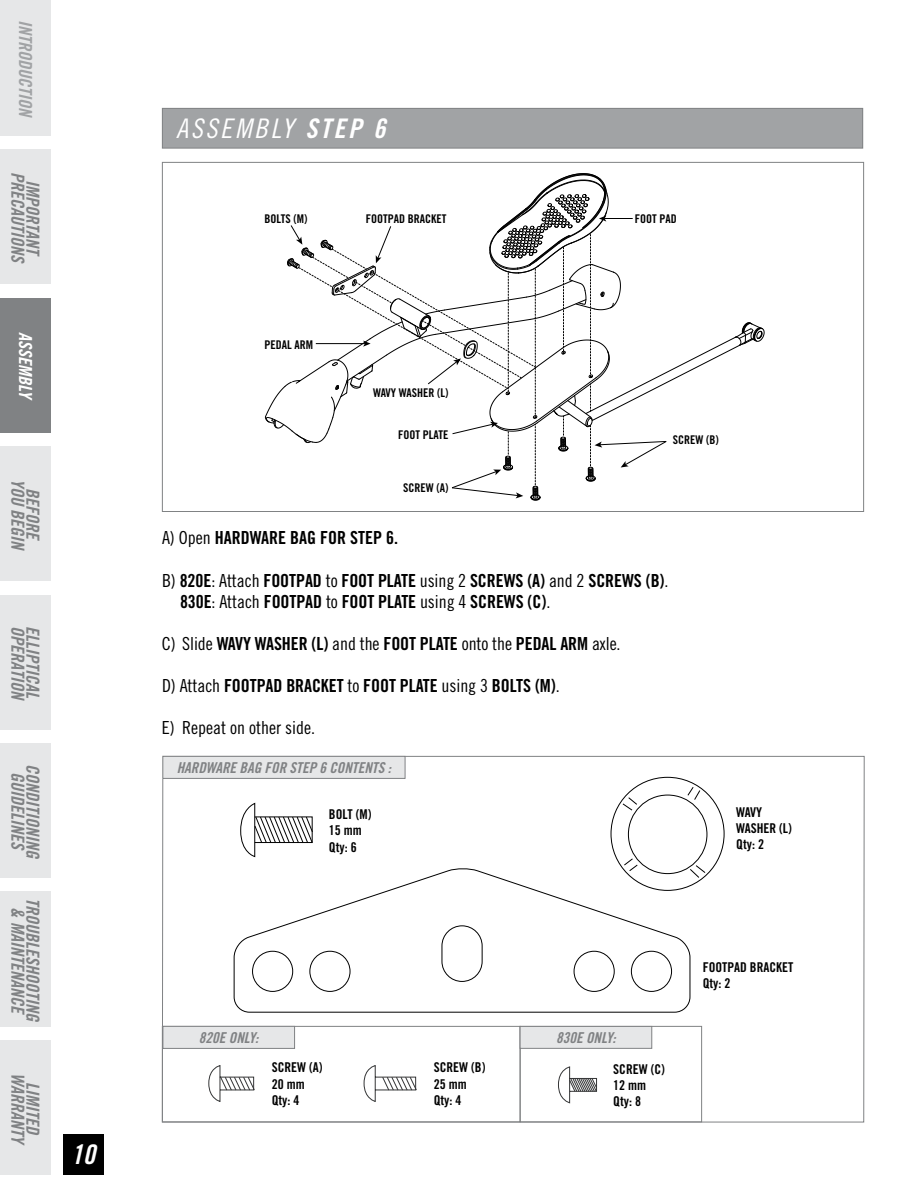
<style>
.page{position:relative;width:918px;height:1188px;background:#fff}
.page>*{position:absolute;margin:0;border:0;box-sizing:border-box;transform-origin:0 0}
.t1{font:27px "Trade Gothic LT Std Cn 18 Obl";letter-spacing:.1em;color:#fff}
.t2{font:27px "Trade Gothic LT Std Bd Cn 20 Obl";color:#fff}
.t3{font:18px/21px "Trade Gothic LT Std Bd Cn 20";letter-spacing:-.005em;color:#000}
.t4{font:18px/15px "Trade Gothic LT Std Bd Cn 20 Obl";letter-spacing:-.01em;color:#808284;text-align:center}
.t5{font:18px "Trade Gothic LT Std Cn 18";color:#000}
.t6{font:18px "Trade Gothic LT Std Bd Cn 20 Obl";color:#a1a3a5}
.t7{font:18px "Trade Gothic LT Std Bd Cn 20 Obl";color:#fff}
.t8{font:15px "Trade Gothic LT Std Bd Cn 20 Obl";color:#808284}
.t9{font:13.5px/16.2px "Trade Gothic LT Std Bd Cn 20";color:#000}
.t10{font:12px "Trade Gothic LT Std Bd Cn 20";color:#000}
.s1{font-family:"Trade Gothic LT Std Bd Cn 20 Obl"}
.s2{font-family:"Trade Gothic LT Std Cn 18"}
</style>
<div class="page">
<div style="left:64px;top:1134px;width:40px;height:41px;background:#000"></div>
<div style="left:0;top:0;width:51px;height:136px;background:#e6e7e8"></div>
<div style="left:0;top:149px;width:51px;height:135px;background:#e6e7e8"></div>
<div style="left:0;top:298px;width:51px;height:135px;background:#808284"></div>
<div style="left:0;top:446px;width:51px;height:135px;background:#e6e7e8"></div>
<div style="left:0;top:595px;width:51px;height:135px;background:#e6e7e8"></div>
<div style="left:0;top:743px;width:51px;height:135px;background:#e6e7e8"></div>
<div style="left:0;top:892px;width:51px;height:135px;background:#e6e7e8"></div>
<div style="left:0;top:1040px;width:51px;height:135px;background:#e6e7e8"></div>
<svg style="left:265px;top:173px;width:499px;height:327px"></svg>
<div style="left:162px;top:108px;width:701px;height:40px;background:#a1a3a5"></div>
<div style="left:162px;top:108px;width:701px;height:40px;border:1px solid #808284"></div>
<svg style="left:162px;top:756px;width:703px;height:367px"></svg>
<div style="left:163px;top:756px;width:242px;height:22px;background:#e6e7e8"></div>
<div style="left:162px;top:756px;width:243px;height:23px;border:1px solid #808284"></div>
<div style="left:162px;top:1026px;width:358px;height:96px;border:1px solid #808284"></div>
<div style="left:163px;top:1026px;width:132px;height:22px;background:#e6e7e8"></div>
<div style="left:163px;top:1026px;width:132px;height:23px;border:1px solid #808284"></div>
<div style="left:520px;top:1026px;width:182px;height:96px;border:1px solid #808284"></div>
<div style="left:520px;top:1026px;width:132px;height:22px;background:#e6e7e8"></div>
<div style="left:520px;top:1026px;width:132px;height:23px;border:1px solid #808284"></div>
<p class="t6" style="left:37px;top:20px;width:99px;rotate:90deg">INTRODUCTION</p>
<p class="t4" style="left:40px;top:172px;width:93px;rotate:90deg">IMPORTANT<br>PRECAUTIONS</p>
<p class="t7" style="left:37px;top:332px;width:70px;rotate:90deg">ASSEMBLY</p>
<p class="t4" style="left:40px;top:479px;width:74px;rotate:90deg">BEFORE<br>YOU BEGIN</p>
<p class="t4" style="left:25px;top:626px;width:76px;rotate:90deg">OPERATION</p>
<p class="t4" style="left:40px;top:626px;width:74px;rotate:90deg">ELLIPTICAL</p>
<p class="t4" style="left:40px;top:764px;width:97px;rotate:90deg">CONDITIONING<br>GUIDELINES</p>
<p class="t4" style="left:40px;top:898px;width:126px;rotate:90deg">TROUBLESHOOTING &amp; MAINTENANCE</p>
<p class="t4" style="left:40px;top:1073px;width:74px;rotate:90deg">LIMITED<br>WARRANTY</p>
<h1 class="t2" style="left:71px;top:1138px;width:25px">10</h1>
<h1 class="t1" style="left:176px;top:112px;width:211px">ASSEMBLY <span class="s1">STEP 6</span></h1>
<p class="t10" style="left:264px;top:211px;width:45px">BOLTS (M)</p>
<p class="t10" style="left:264px;top:337px;width:50px">PEDAL ARM</p>
<p class="t10" style="left:366px;top:211px;width:82px">FOOTPAD BRACKET</p>
<p class="t10" style="left:373px;top:385px;width:77px">WAVY WASHER (L)</p>
<p class="t10" style="left:398px;top:427px;width:52px">FOOT PLATE</p>
<p class="t10" style="left:403px;top:480px;width:47px">SCREW (A)</p>
<p class="t10" style="left:635px;top:211px;width:43px">FOOT PAD</p>
<p class="t10" style="left:673px;top:432px;width:47px">SCREW (B)</p>
<p class="t3" style="left:162px;top:527px;width:238px"><span class="s2">A) Open</span> HARDWARE BAG FOR STEP 6.</p>
<p class="t3" style="left:180px;top:570px;width:490px;text-indent:-18px"><span class="s2">B)</span> 820E<span class="s2">: Attach</span> FOOTPAD <span class="s2">to</span> FOOT PLATE <span class="s2">using 2</span> SCREWS (A) <span class="s2">and 2</span> SCREWS (B)<span class="s2">.<br></span>830E<span class="s2">: Attach</span> FOOTPAD <span class="s2">to</span> FOOT PLATE <span class="s2">using 4</span> SCREWS (C)<span class="s2">.</span></p>
<p class="t3" style="left:162px;top:633px;width:460px"><span class="s2">C) Slide</span> WAVY WASHER (L) <span class="s2">and the</span> FOOT PLATE <span class="s2">onto the</span> PEDAL ARM <span class="s2">axle.</span></p>
<p class="t3" style="left:162px;top:675px;width:399px"><span class="s2">D) Attach</span> FOOTPAD BRACKET <span class="s2">to</span> FOOT PLATE <span class="s2">using 3</span> BOLTS (M)<span class="s2">.</span></p>
<p class="t5" style="left:162px;top:717px;width:155px">E) Repeat on other side.</p>
<p class="t8" style="left:177px;top:758px;width:216px">HARDWARE BAG FOR STEP 6 CONTENTS :</p>
<p class="t9" style="left:329px;top:806px;width:44px">BOLT (M)<br>15 mm<br>Qty: 6</p>
<p class="t9" style="left:736px;top:804px;width:57px">WAVY<br>WASHER (L)<br>Qty: 2</p>
<p class="t8" style="left:199px;top:1028px;width:61px">820E ONLY:</p>
<p class="t8" style="left:556px;top:1028px;width:61px">830E ONLY:</p>
<p class="t9" style="left:272px;top:1059px;width:52px">SCREW (A)<br>20 mm<br>Qty: 4</p>
<p class="t9" style="left:434px;top:1059px;width:53px">SCREW (B)<br>25 mm<br>Qty: 4</p>
<p class="t9" style="left:613px;top:1061px;width:53px">SCREW (C)<br>12 mm<br>Qty: 8</p>
<p class="t9" style="left:703px;top:959px;width:92px">FOOTPAD BRACKET<br>Qty: 2</p>
</div>
